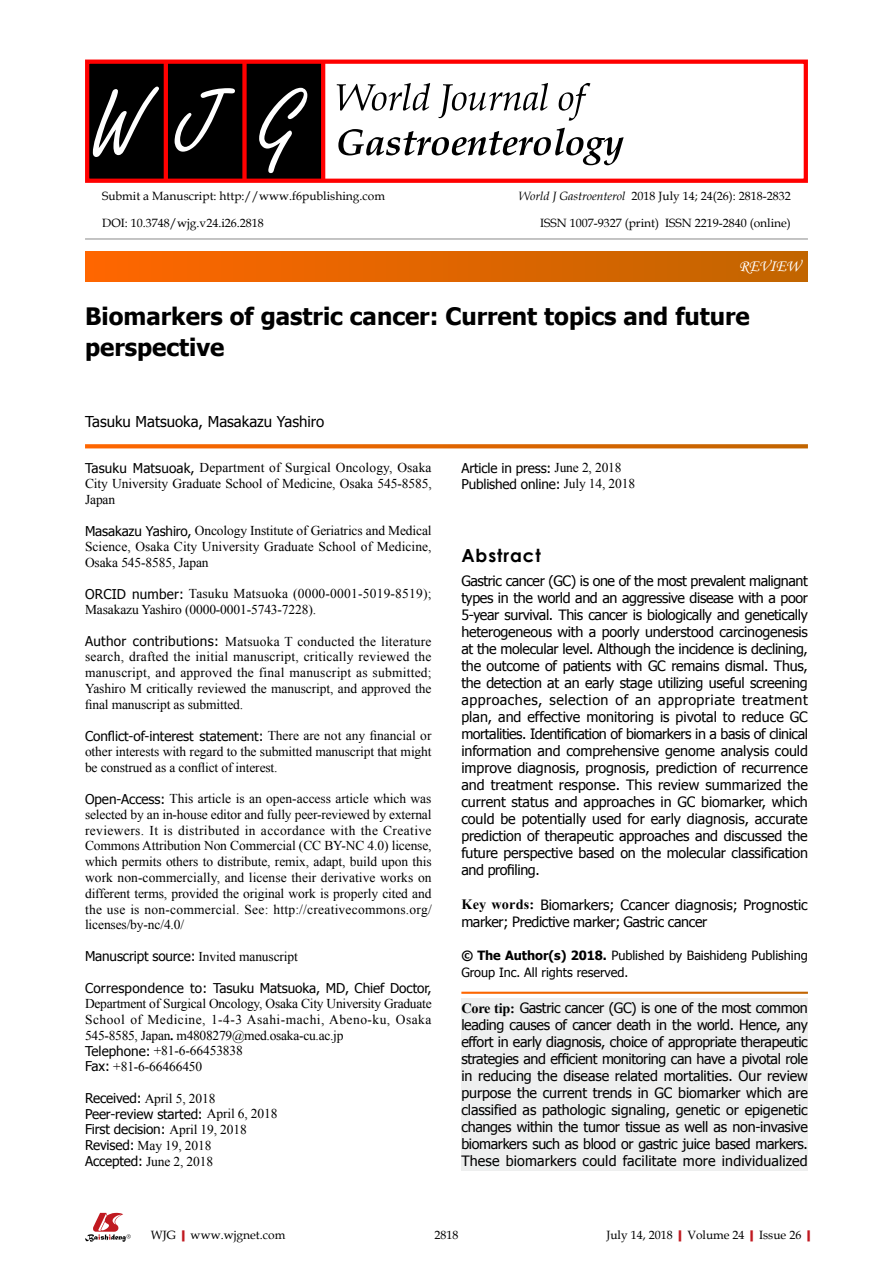
<style>
.page{position:relative;width:893px;height:1263px;background:#fff}
.page>*{position:absolute;margin:0;border:0;box-sizing:border-box;transform-origin:0 0}
.t1{font:700 24px/31.5px "Tahoma";color:#000}
.t2{font:700 18px "Century Gothic";letter-spacing:.05em;color:#000}
.t3{font:16.5px "Monotype Corsiva";color:#fff}
.t4{font:15px "Tahoma";color:#000}
.t5{font:14.25px/17px "Tahoma";letter-spacing:-.01em;color:#000;text-align:justify}
.t6{font:13.5px/15.8px "Times New Roman";letter-spacing:-.01em;color:#000;text-align:justify}
.t7{font:13.5px/15.8px "Tahoma";letter-spacing:-.01em;color:#000}
.t8{font:12.75px/17.2px "Tahoma";letter-spacing:-.005em;color:#000}
.t9{font:12px "Book Antiqua";color:#000}
.s1{font-style:italic}
.s2{font-family:"Tahoma"}
.s3{font-family:"Times New Roman"}
.s4{font-weight:700}
.s5{font-family:"Times New Roman";font-weight:700}
.s6{font-weight:700;color:#c01920}
</style>
<div class="page">
<div style="left:461px;top:998px;width:347px;height:172px;background:#eeefef"></div>
<div style="left:85px;top:252px;width:723px;height:29px;background:linear-gradient(to right,#f60,#c16500)"></div>
<hr style="left:85px;top:239px;width:723px;height:1px;background:#898989">
<div style="left:87px;top:61px;width:236px;height:121px;background:#000"></div>
<hr style="left:164px;top:61px;width:4px;height:121px;background:#f00">
<div style="left:242px;top:61px;width:5px;height:121px;background:#f00"></div>
<hr style="left:321px;top:61px;width:4px;height:121px;background:#f00">
<div style="left:85px;top:60px;width:723px;height:123px;border:4px solid #f00"></div>
<svg style="left:259px;top:88px;width:48px;height:85px"></svg>
<svg style="left:175px;top:88px;width:60px;height:64px"></svg>
<svg style="left:93px;top:87px;width:66px;height:70px"></svg>
<svg style="left:337px;top:83px;width:253px;height:38px"></svg>
<svg style="left:338px;top:128px;width:286px;height:37px"></svg>
<svg style="left:85px;top:444px;width:723px;height:4px;background:#e16d0d"></svg>
<svg style="left:85px;top:1213px;width:46px;height:29px"></svg>
<p class="t9" style="left:102px;top:188px;width:284px">Submit a Manuscript: http://www.f6publishing.com</p>
<p class="t9" style="left:102px;top:215px;width:163px">DOI: 10.3748/wjg.v24.i26.2818</p>
<p class="t9" style="left:519px;top:188px;width:274px"><span class="s1">World J Gastroenterol</span> 2018 July 14; 24(26): 2818-2832</p>
<p class="t9" style="left:540px;top:215px;width:252px">ISSN 1007-9327 (print) ISSN 2219-2840 (online)</p>
<p class="t3" style="left:739px;top:256px;width:63px">REVIEW</p>
<p class="t1" style="left:85px;top:298px;width:666px">Biomarkers of gastric cancer: Current topics and future perspective</p>
<p class="t4" style="left:85px;top:412px;width:241px">Tasuku Matsuoka, Masakazu Yashiro</p>
<p class="t6" style="left:85px;top:460px;width:348px"><span class="s2">Tasuku Matsuoak,</span> Department of Surgical Oncology, Osaka City University Graduate School of Medicine, Osaka 545-8585, Japan</p>
<p class="t6" style="left:85px;top:523px;width:348px"><span class="s2">Masakazu Yashiro,</span> Oncology Institute of Geriatrics and Medical Science, Osaka City University Graduate School of Medicine, Osaka 545-8585, Japan</p>
<p class="t6" style="left:85px;top:586px;width:348px"><span class="s2">ORCID number:</span> Tasuku Matsuoka (0000-0001-5019-8519);<br>Masakazu Yashiro (0000-0001-5743-7228).</p>
<p class="t6" style="left:85px;top:633px;width:348px"><span class="s2">Author contributions:</span> Matsuoka T conducted the literature search, drafted the initial manuscript, critically reviewed the manuscript, and approved the final manuscript as submitted; Yashiro M critically reviewed the manuscript, and approved the final manuscript as submitted.</p>
<p class="t6" style="left:85px;top:728px;width:348px"><span class="s2">Conflict-of-interest statement:</span> There are not any financial or other interests with regard to the submitted manuscript that might be construed as a conflict of interest.</p>
<p class="t6" style="left:85px;top:791px;width:348px"><span class="s2">Open-Access:</span> This article is an open-access article which was selected by an in-house editor and fully peer-reviewed by external reviewers. It is distributed in accordance with the Creative Commons Attribution Non Commercial (CC BY-NC 4.0) license, which permits others to distribute, remix, adapt, build upon this work non-commercially, and license their derivative works on different terms, provided the original work is properly cited and the use is non-commercial. See: http://creativecommons.org/ licenses/by-nc/4.0/</p>
<p class="t7" style="left:85px;top:948px;width:214px">Manuscript source: <span class="s3">Invited manuscript</span></p>
<p class="t6" style="left:85px;top:980px;width:348px;text-align:left"><span class="s2">Correspondence to: Tasuku Matsuoka, MD, Chief Doctor, </span>Department of Surgical Oncology, Osaka City University Graduate School of Medicine, 1-4-3 Asahi-machi, Abeno-ku, Osaka 545-8585, Japan<span class="s4">.</span> m4808279@med.osaka-cu.ac.jp<br><span class="s2">Telephone:</span> +81-6-66453838<br><span class="s2">Fax:</span> +81-6-66466450</p>
<p class="t7" style="left:85px;top:1089px;width:194px">Received: <span class="s3">April 5, 2018<br></span>Peer-review started: <span class="s3">April 6, 2018<br></span>First decision: <span class="s3">April 19, 2018<br></span>Revised: <span class="s3">May 19, 2018<br></span>Accepted: <span class="s3">June 2, 2018</span></p>
<p class="t7" style="left:461px;top:459px;width:175px">Article in press: <span class="s3">June 2, 2018<br></span>Published online: <span class="s3">July 14, 2018</span></p>
<p class="t2" style="left:461px;top:542px;width:81px">Abstract</p>
<p class="t5" style="left:461px;top:572px;width:348px">Gastric cancer (GC) is one of the most prevalent malignant types in the world and an aggressive disease with a poor 5-year survival. This cancer is biologically and genetically heterogeneous with a poorly understood carcinogenesis at the molecular level. Although the incidence is declining, the outcome of patients with GC remains dismal. Thus, the detection at an early stage utilizing useful screening approaches, selection of an appropriate treatment plan, and effective monitoring is pivotal to reduce GC mortalities. Identification of biomarkers in a basis of clinical information and comprehensive genome analysis could improve diagnosis, prognosis, prediction of recurrence and treatment response. This review summarized the current status and approaches in GC biomarker, which could be potentially used for early diagnosis, accurate prediction of therapeutic approaches and discussed the future perspective based on the molecular classification and profiling.</p>
<p class="t5" style="left:461px;top:895px;width:348px"><span class="s5">Key words:</span> Biomarkers; Ccancer diagnosis; Prognostic marker; Predictive marker; Gastric cancer</p>
<p class="t8" style="left:461px;top:946px;width:348px"><span class="s4">© The Author(s) 2018.</span> Published by Baishideng Publishing<br>Group Inc. All rights reserved.</p>
<p class="t5" style="left:461px;top:999px;width:348px"><span class="s5">Core tip:</span> Gastric cancer (GC) is one of the most common leading causes of cancer death in the world. Hence, any effort in early diagnosis, choice of appropriate therapeutic strategies and efficient monitoring can have a pivotal role in reducing the disease related mortalities. Our review purpose the current trends in GC biomarker which are classified as pathologic signaling, genetic or epigenetic changes within the tumor tissue as well as non-invasive biomarkers such as blood or gastric juice based markers.<br>These biomarkers could facilitate more individualized</p>
<p class="t9" style="left:151px;top:1226px;width:136px">WJG<span class="s6">|</span>www.wjgnet.com</p>
<p class="t9" style="left:434px;top:1226px;width:25px">2818</p>
<p class="t9" style="left:606px;top:1226px;width:211px">July 14, 2018<span class="s6">|</span>Volume 24<span class="s6">|</span>Issue 26<span class="s6">|</span></p>
</div>
